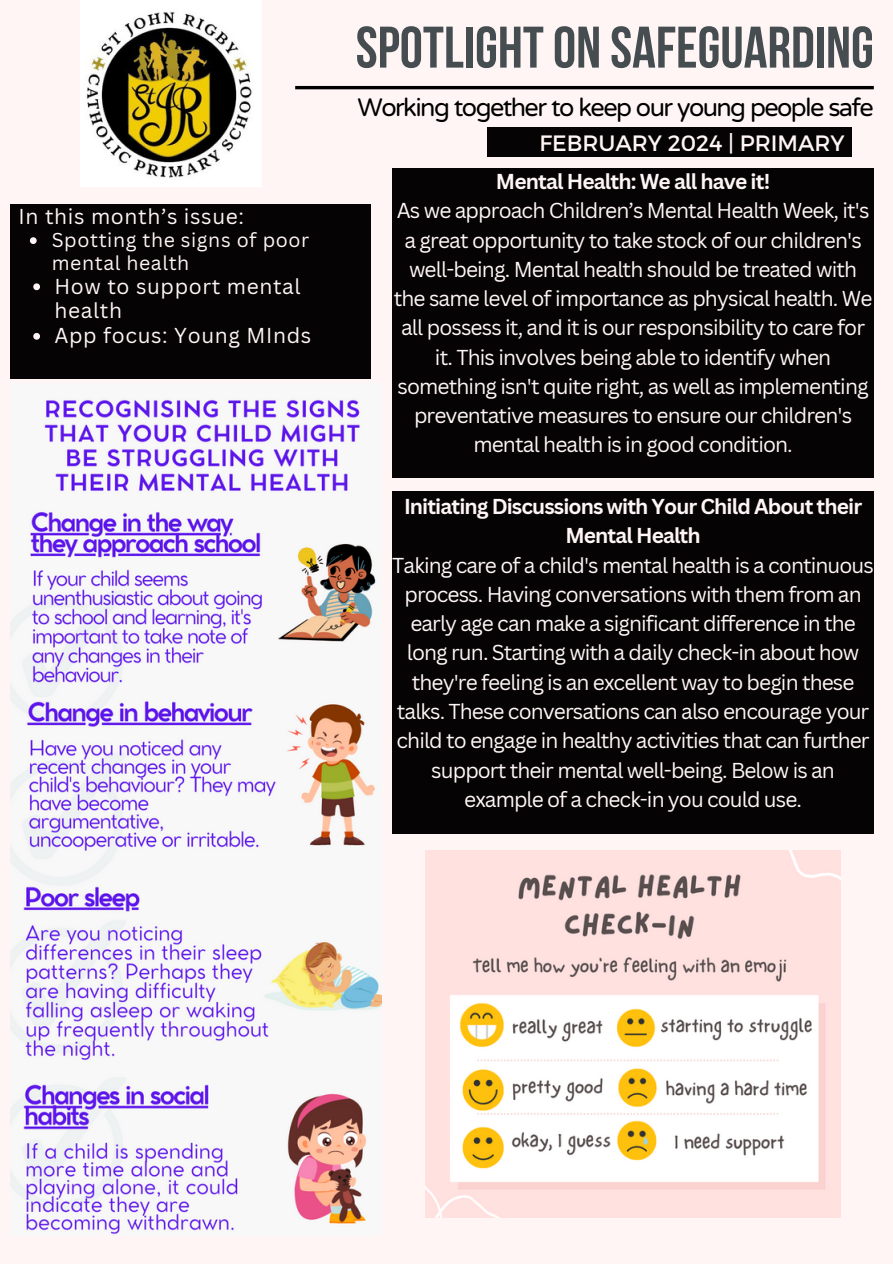
<style>
.page{position:relative;width:893px;height:1264px;background:#fff}
.page>*{position:absolute;margin:0;border:0;box-sizing:border-box;transform-origin:0 0}
.t1{font:58.5px "Bebas Neue Cyrillic";color:#464d50}
.t2{font:31.5px "NTR";letter-spacing:-.05em;color:#000}
.t3{font:22.2px "Montserrat";color:#fff5f5}
.t4{font:21px/29.2px "Canva Sans";letter-spacing:-.04em;color:#fff5f5;text-align:center}
.t5{font:21px/24.8px "Canva Sans";letter-spacing:.03em;color:#fff5f5}
.t6{font:19.5px/22.5px "Canva Sans";letter-spacing:.03em;color:#fff5f5}
.s1{font-weight:700}
</style>
<div class="page">
<div style="left:0;top:0;width:892px;height:1263px;background:#fff5f5"></div>
<hr style="left:295px;top:86px;width:578px;height:3px;background:#000">
<div style="left:487px;top:127px;width:364px;height:29px;background:#050304"></div>
<div style="left:392px;top:168px;width:481px;height:309px;background:#050304"></div>
<div style="left:10px;top:205px;width:360px;height:174px;background:#050304"></div>
<div style="left:392px;top:491px;width:481px;height:342px;background:#050304"></div>
<img style="left:425px;top:850px;width:415px;height:367px">
<img style="left:10px;top:399px;width:372px;height:836px">
<img style="left:86px;top:12px;width:166px;height:166px">
<svg style="left:30px;top:237px;width:7px;height:7px"></svg>
<svg style="left:33px;top:283px;width:7px;height:7px"></svg>
<svg style="left:33px;top:333px;width:7px;height:7px"></svg>
<p class="t5" style="left:19px;top:203px;width:227px">In this month’s issue:</p>
<h4 class="t6" style="left:52px;top:228px;width:259px">Spotting the signs of poor mental health</h4>
<h4 class="t5" style="left:54px;top:273px;width:248px">How to support mental health</h4>
<p class="t5" style="left:54px;top:322px;width:258px">App focus: Young MInds</p>
<h3 class="t1" style="left:356px;top:24px;width:519px">SPOTLIGHTON SAFEGUARDING</h3>
<h4 class="t2" style="left:357px;top:87px;width:517px">Working together to keep our young people safe</h4>
<h4 class="t3" style="left:539px;top:129px;width:307px">FEBRUARY 2024 | PRIMARY</h4>
<h4 class="t4" style="left:393px;top:166px;width:480px"><span class="s1">Mental Health: We all have it!<br></span>As we approach Children’s Mental Health Week, it's a great opportunity to take stock of our children's well-being. Mental health should be treated with the same level of importance as physical health. We all possess it, and it is our responsibility to care for it. This involves being able to identify when something isn't quite right, as well as implementing preventative measures to ensure our children's mental health is in good condition.</h4>
<p class="t4" style="left:392px;top:491px;width:483px"><span class="s1">Initiating Discussions with Your Child About their Mental Health<br></span>Taking care of a child's mental health is a continuous process. Having conversations with them from an early age can make a significant difference in the long run. Starting with a daily check-in about how they're feeling is an excellent way to begin these talks. These conversations can also encourage your child to engage in healthy activities that can further support their mental well-being. Below is an example of a check-in you could use.</p>
</div>
